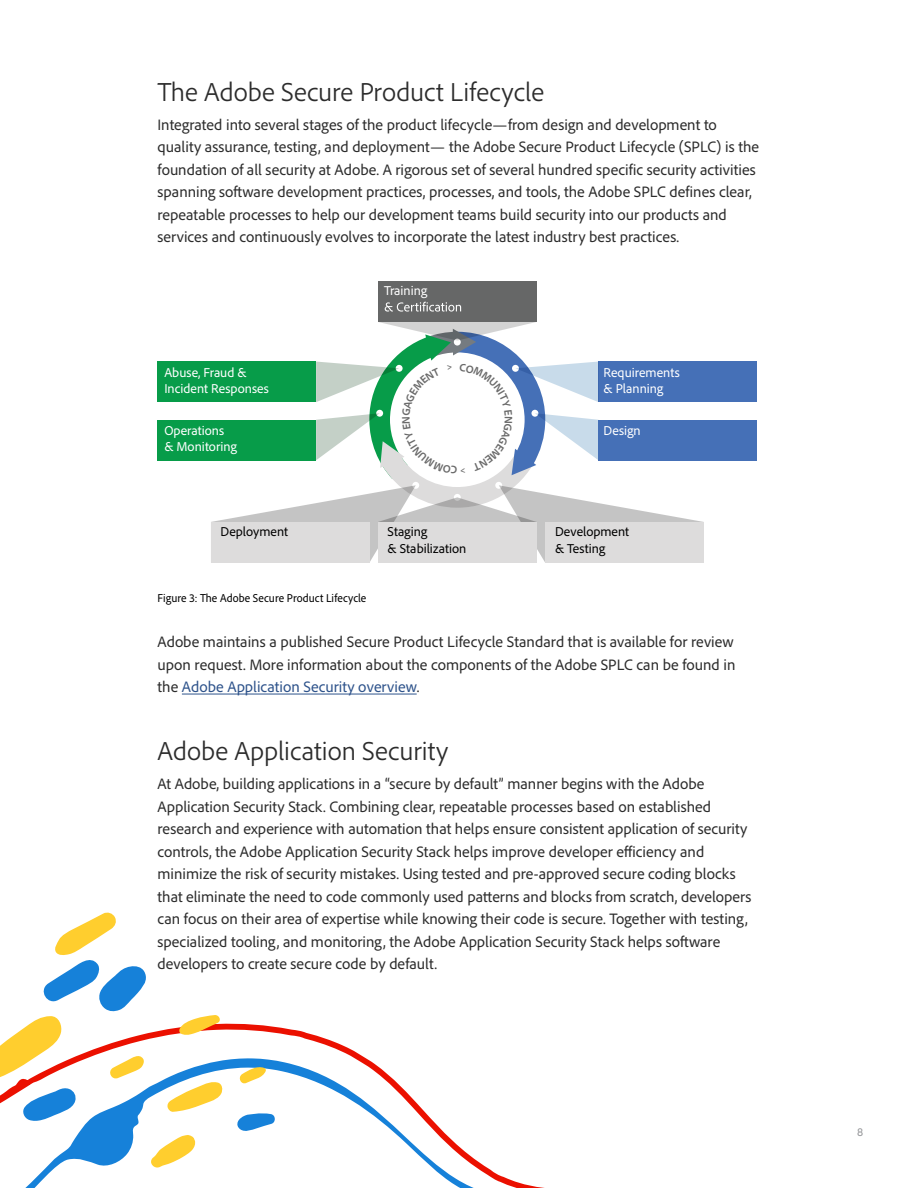
<style>
.page{position:relative;width:918px;height:1188px;background:#fff}
.page>*{position:absolute;margin:0;border:0;box-sizing:border-box;transform-origin:0 0}
.t1{font:300 27px "Adobe Clean";letter-spacing:.005em;color:#2c2c2c}
.t2{font:15.75px/22.5px "Adobe Clean";color:#2c2c2c}
.t3{font:13.35px/16px "Adobe Clean";color:#fff}
.t4{font:13.35px/16px "Adobe Clean";color:#000}
.t5{font:semi-condensed 12px "Adobe Clean";letter-spacing:.01em;color:#000}
.t6{font:12px "Adobe Clean";color:#949598}
.s1{color:#2e538b}
</style>
<div class="page">
<hr style="left:182px;top:694px;width:235px;height:1px;background:#2e538b">
<div style="left:158px;top:362px;width:158px;height:40px;background:#079c49"></div>
<div style="left:158px;top:420px;width:158px;height:40px;background:#079c49"></div>
<div style="left:599px;top:362px;width:158px;height:40px;background:#4570b7"></div>
<div style="left:599px;top:420px;width:158px;height:40px;background:#4570b7"></div>
<svg style="left:25px;top:1023px;width:520px;height:165px"></svg>
<svg style="left:237px;top:1113px;width:39px;height:20px"></svg>
<svg style="left:167px;top:1081px;width:56px;height:31px"></svg>
<svg style="left:148px;top:1135px;width:48px;height:35px"></svg>
<svg style="left:237px;top:1065px;width:29px;height:21px"></svg>
<svg style="left:0;top:912px;width:147px;height:211px"></svg>
<svg style="left:179px;top:1015px;width:43px;height:20px"></svg>
<svg style="left:211px;top:281px;width:493px;height:281px"></svg>
<h1 class="t1" style="left:158px;top:74px;width:388px">The Adobe Secure Product Lifecycle</h1>
<p class="t2" style="left:158px;top:113px;width:603px">Integrated into several stages of the product lifecycle—from design and development to quality assurance, testing, and deployment— the Adobe Secure Product Lifecycle (SPLC) is the foundation of all security at Adobe. A rigorous set of several hundred specific security activities spanning software development practices, processes, and tools, the Adobe SPLC defines clear, repeatable processes to help our development teams build security into our products and services and continuously evolves to incorporate the latest industry best practices.</p>
<p class="t3" style="left:164px;top:364px;width:106px">Abuse, Fraud &amp;<br>Incident Responses</p>
<p class="t3" style="left:164px;top:422px;width:74px">Operations<br>&amp; Monitoring</p>
<p class="t3" style="left:384px;top:282px;width:45px">Training</p>
<p class="t3" style="left:604px;top:364px;width:78px">Requirements &amp; Planning</p>
<p class="t3" style="left:604px;top:422px;width:39px">Design</p>
<p class="t4" style="left:221px;top:524px;width:69px">Deployment</p>
<p class="t4" style="left:388px;top:524px;width:80px">Staging<br>&amp; Stabilization</p>
<p class="t4" style="left:555px;top:524px;width:76px">Development &amp; Testing</p>
<p class="t5" style="left:158px;top:591px;width:210px">Figure 3: The Adobe Secure Product Lifecycle</p>
<p class="t2" style="left:158px;top:630px;width:579px;text-align:justify">Adobe maintains a published Secure Product Lifecycle Standard that is available for review upon request. More information about the components of the Adobe SPLC can be found in the <span class="s1">Adobe Application Security overview</span>.</p>
<h1 class="t1" style="left:158px;top:734px;width:292px">Adobe Application Security</h1>
<p class="t2" style="left:158px;top:772px;width:596px">At Adobe, building applications in a “secure by default” manner begins with the Adobe Application Security Stack. Combining clear, repeatable processes based on established research and experience with automation that helps ensure consistent application of security controls, the Adobe Application Security Stack helps improve developer efficiency and minimize the risk of security mistakes. Using tested and pre-approved secure coding blocks that eliminate the need to code commonly used patterns and blocks from scratch, developers can focus on their area of expertise while knowing their code is secure. Together with testing, specialized tooling, and monitoring, the Adobe Application Security Stack helps software developers to create secure code by default.</p>
<p class="t6" style="left:857px;top:1124px;width:8px">8</p>
</div>
